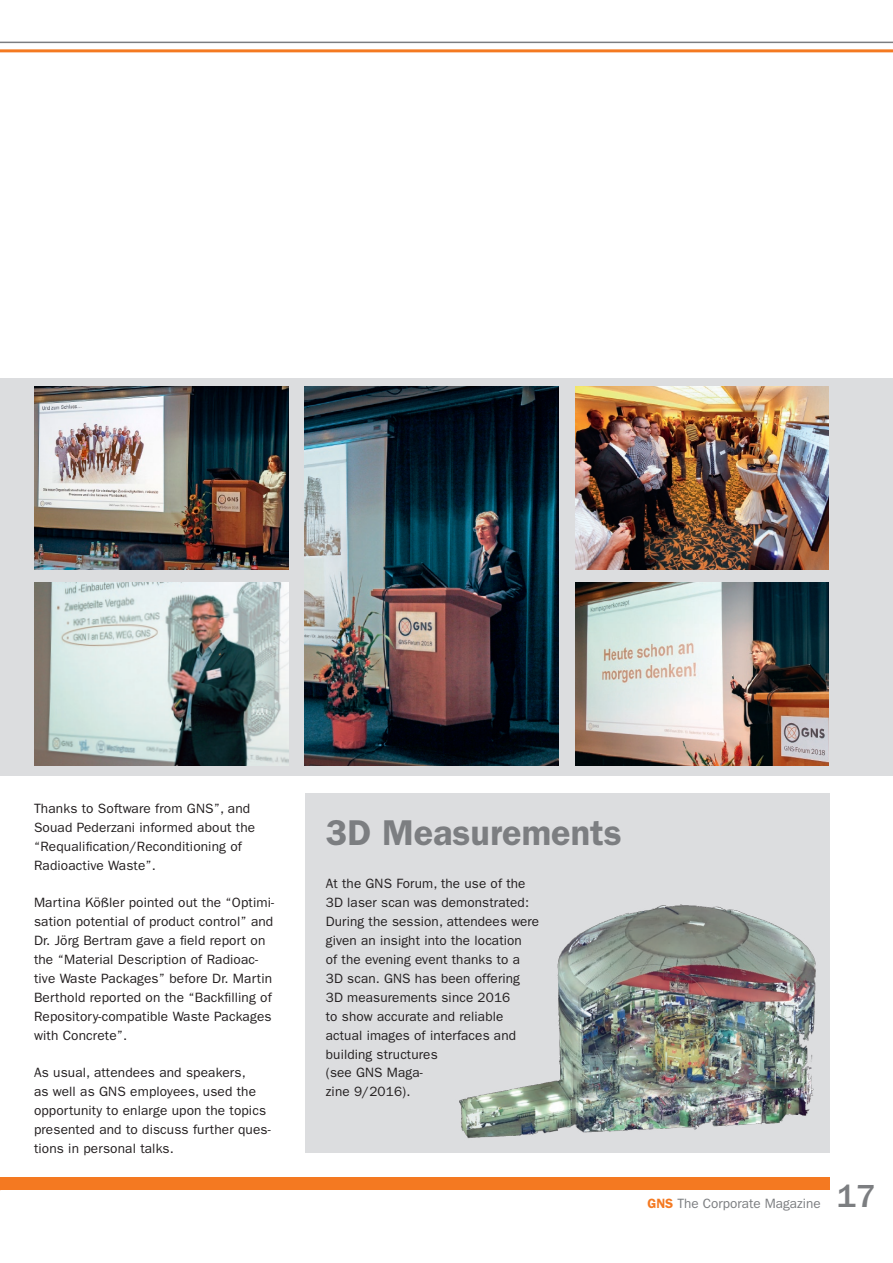
<style>
.page{position:relative;width:893px;height:1263px;background:#fff}
.page>*{position:absolute;margin:0;border:0;box-sizing:border-box;transform-origin:0 0}
.t1{font:600 36px "Franklin Gothic";color:#7c7e81}
.t2{font:500 33px "Franklin Gothic";color:#7c7e81}
.t3{font:13.5px/18.9px "Franklin Gothic";letter-spacing:.01em;color:#231f20}
.t4{font:13.5px "Franklin Gothic";color:#7c7e81}
.s1{font-weight:600;color:#f47921}
</style>
<div class="page">
<div style="left:0;top:1177px;width:829px;height:13px;background:#f47921"></div>
<hr style="left:0;top:42px;width:893px;height:1px;background:#7c7e81">
<hr style="left:0;top:49px;width:893px;height:3px;background:#f47921">
<div style="left:305px;top:794px;width:524px;height:359px;background:#dcdddf"></div>
<div style="left:0;top:378px;width:893px;height:397px;background:#dcdddf"></div>
<img style="left:305px;top:387px;width:254px;height:378px">
<img style="left:575px;top:582px;width:254px;height:183px">
<img style="left:34px;top:582px;width:254px;height:183px">
<img style="left:575px;top:387px;width:254px;height:182px">
<img style="left:34px;top:387px;width:254px;height:182px">
<img style="left:459px;top:904px;width:357px;height:235px">
<p class="t3" style="left:34px;top:799px;width:223px">Thanks to Software from GNS”, and<br>Souad Pederzani informed about the “Requalification/Reconditioning of<br>Radioactive Waste”.</p>
<p class="t3" style="left:34px;top:893px;width:242px">Martina Kößler pointed out the “Optimi&shy;sation potential of product control” and Dr. Jörg Bertram gave a field report on the “Material Description of Radioac&shy;tive Waste Packages” before Dr. Martin Berthold reported on the “Backfilling of Repository-compatible Waste Packages with Concrete”.</p>
<p class="t3" style="left:34px;top:1063px;width:238px">As usual, attendees and speakers,<br>as well as GNS employees, used the opportunity to enlarge upon the topics presented and to discuss further ques&shy;tions in personal talks.</p>
<h1 class="t1" style="left:326px;top:811px;width:297px">3D Measurements</h1>
<p class="t3" style="left:326px;top:874px;width:215px">At the GNS Forum, the use of the<br>3D laser scan was demonstrated:<br>During the session, attendees were given an insight into the location<br>of the evening event thanks to a<br>3D scan. GNS has been offering<br>3D measurements since 2016<br>to show accurate and reliable actual images of interfaces and building structures<br>(see GNS Maga-<br>zine 9/2016).</p>
<p class="t4" style="left:647px;top:1195px;width:175px"><span class="s1">GNS</span> The Corporate Magazine</p>
<h2 class="t2" style="left:837px;top:1178px;width:40px">17</h2>
</div>
